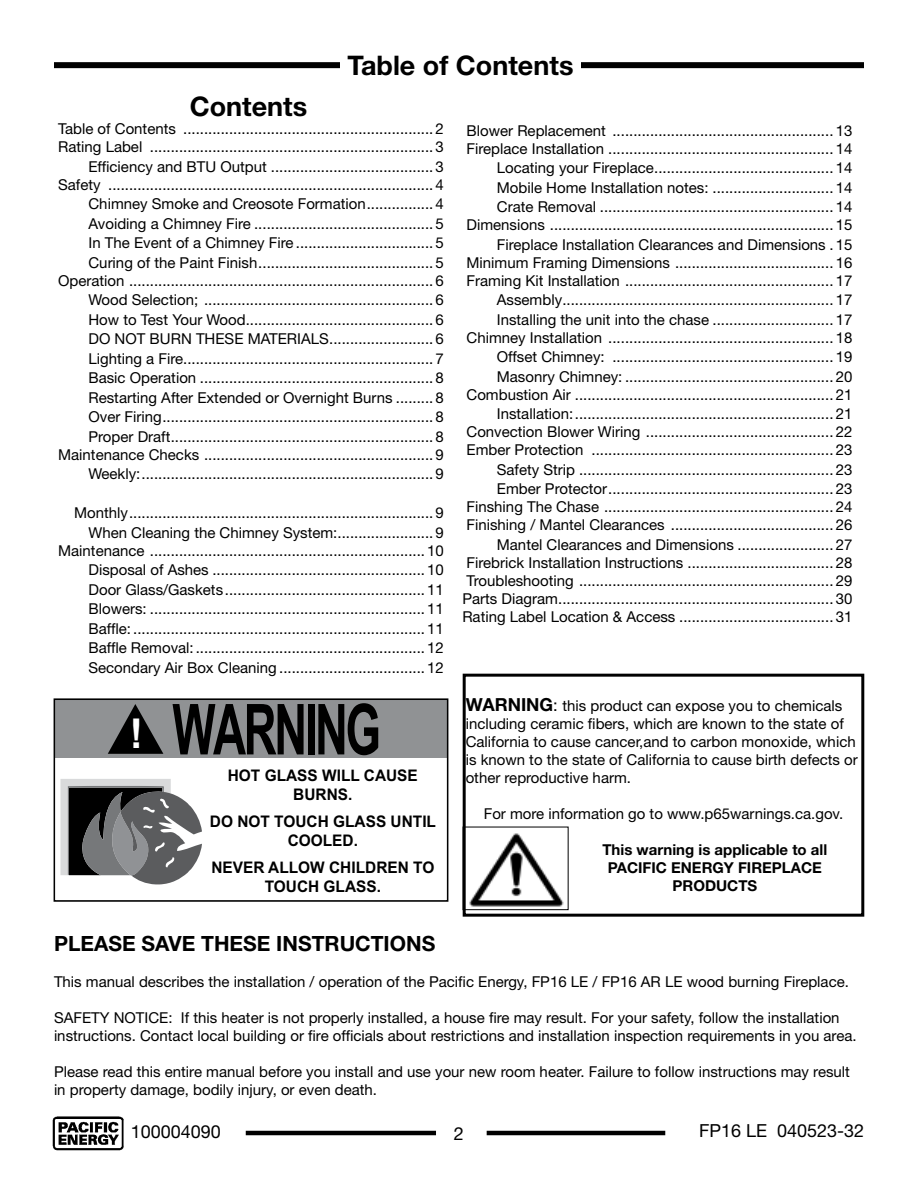
<style>
.page{position:relative;width:918px;height:1188px;background:#fff}
.page>*{position:absolute;margin:0;border:0;box-sizing:border-box;transform-origin:0 0}
.t1{font:700 70.35px "Arial Narrow";letter-spacing:-.045em;color:#000;scale:.79 1}
.t2{font:700 27px "Helvetica Neue LT Std";color:#000}
.t3{font:700 21px "Helvetica Neue LT Std";color:#000}
.t4{font:18px "Helvetica Neue LT Std";color:#000}
.t5{font:700 16.05px/19.2px "Arial";color:#000;text-align:center}
.t6{font:15px/19.5px "Helvetica Neue LT Std";color:#000}
.t7{font:700 15px/18px "Helvetica Neue LT Std";color:#000;text-align:center}
.s1{font-family:"Arial";font-size:41.1px;color:#fff}
.s2{font-weight:700;font-size:18px}
.s3{font-size:16.5px}
</style>
<div class="page">
<div style="left:54px;top:62px;width:810px;height:6px;background:#000"></div>
<div style="left:340px;top:60px;width:241px;height:19px;background:#fff"></div>
<div style="left:55px;top:699px;width:393px;height:59px;background:#909294"></div>
<div style="left:54px;top:698px;width:394px;height:204px;border:2px solid #000"></div>
<svg style="left:60px;top:779px;width:142px;height:105px"></svg>
<svg style="left:108px;top:704px;width:55px;height:50px"></svg>
<div style="left:463px;top:674px;width:401px;height:243px;border:3px solid #000"></div>
<img style="left:469px;top:833px;width:95px;height:74px">
<div style="left:463px;top:827px;width:106px;height:83px;border:1px solid #000"></div>
<img style="left:52px;top:1116px;width:72px;height:35px">
<hr style="left:246px;top:1131px;width:190px;height:4px;background:#000">
<hr style="left:487px;top:1131px;width:178px;height:4px;background:#000">
<h2 class="t2" style="left:348px;top:49px;width:227px">Table of Contents</h2>
<h2 class="t2" style="left:190px;top:90px;width:119px">Contents</h2>
<p class="t6" style="left:58px;top:120px;width:387px;line-height:18px">Table of Contents ............................................................ 2<br>Rating Label .................................................................... 3</p>
<p class="t6" style="left:58px;top:157px;width:387px;line-height:18px;text-align:right">Efficiency and BTU Output ....................................... 3<br>Safety .............................................................................. 4</p>
<p class="t6" style="left:89px;top:194px;width:357px;text-align:justify">Chimney Smoke and Creosote Formation................ 4<br>Avoiding a Chimney Fire ........................................... 5<br>In The Event of a Chimney Fire ................................. 5<br>Curing of the Paint Finish.......................................... 5</p>
<p class="t6" style="left:89px;top:271px;width:357px;text-align:justify;text-indent:-30px">Operation ......................................................................... 6<br>Wood Selection; ....................................................... 6<br>How to Test Your Wood............................................. 6<br>DO NOT BURN THESE MATERIALS......................... 6<br>Lighting a Fire............................................................ 7<br>Basic Operation ........................................................ 8<br>Restarting After Extended or Overnight Burns ......... 8<br>Over Firing................................................................. 8<br>Proper Draft............................................................... 8</p>
<p class="t6" style="left:58px;top:445px;width:387px;text-align:right">Maintenance Checks ....................................................... 9<br>Weekly:...................................................................... 9</p>
<p class="t6" style="left:74px;top:503px;width:371px;text-align:right">Monthly......................................................................... 9<br>When Cleaning the Chimney System:....................... 9</p>
<p class="t6" style="left:89px;top:541px;width:357px;text-align:justify;text-indent:-30px">Maintenance .................................................................. 10<br>Disposal of Ashes ................................................... 10<br>Door Glass/Gaskets................................................ 11<br>Blowers: .................................................................. 11<br>Baffle: ...................................................................... 11<br>Baffle Removal:....................................................... 12<br>Secondary Air Box Cleaning ................................... 12</p>
<p class="t6" style="left:467px;top:121px;width:387px;line-height:18px">Blower Replacement ..................................................... 13<br>Fireplace Installation ...................................................... 14</p>
<p class="t6" style="left:497px;top:158px;width:357px;text-align:justify">Locating your Fireplace........................................... 14<br>Mobile Home Installation notes: ............................. 14<br>Crate Removal ........................................................ 14</p>
<p class="t6" style="left:467px;top:215px;width:387px;text-align:right">Dimensions .................................................................... 15<br>Fireplace Installation Clearances and Dimensions . 15</p>
<p class="t6" style="left:467px;top:253px;width:387px;line-height:18px">Minimum Framing Dimensions ...................................... 16<br>Framing Kit Installation .................................................. 17</p>
<p class="t6" style="left:497px;top:290px;width:357px">Assembly................................................................. 17<br>Installing the unit into the chase ............................. 17</p>
<p class="t6" style="left:497px;top:328px;width:357px;text-align:justify;text-indent:-30px">Chimney Installation ...................................................... 18<br>Offset Chimney: ..................................................... 19<br>Masonry Chimney: .................................................. 20</p>
<p class="t6" style="left:467px;top:385px;width:387px;text-align:right">Combustion Air .............................................................. 21<br>Installation:.............................................................. 21</p>
<p class="t6" style="left:467px;top:423px;width:387px;line-height:18px">Convection Blower Wiring ............................................. 22<br>Ember Protection .......................................................... 23</p>
<p class="t6" style="left:497px;top:460px;width:357px">Safety Strip ............................................................. 23<br>Ember Protector...................................................... 23</p>
<p class="t6" style="left:467px;top:498px;width:387px;line-height:18px">Finshing The Chase ....................................................... 24<br>Finishing / Mantel Clearances ....................................... 26</p>
<p class="t6" style="left:462px;top:535px;width:391px;line-height:18px;text-align:justify;text-indent:34px">Mantel Clearances and Dimensions ....................... 27<br>Firebrick Installation Instructions ................................... 28<br>Troubleshooting ............................................................. 29<br>Parts Diagram.................................................................. 30<br>Rating Label Location &amp; Access ..................................... 31</p>
<h1 class="t1" style="left:130px;top:676px;width:319px"><span class="s1">!</span> WARNING</h1>
<p class="t6" style="left:466px;top:697px;width:394px;line-height:18px"><span class="s2">WARNING</span><span class="s3">:</span> this product can expose you to chemicals including ceramic fibers, which are known to the state of California to cause cancer,and to carbon monoxide, which is known to the state of California to cause birth defects or other reproductive harm.</p>
<p class="t6" style="left:484px;top:804px;width:361px">For more information go to www.p65warnings.ca.gov.</p>
<p class="t7" style="left:602px;top:840px;width:226px">This warning is applicable to all<br>PACIFIC ENERGY FIREPLACE<br>PRODUCTS</p>
<p class="t5" style="left:228px;top:766px;width:192px">HOT GLASS WILL CAUSE<br>BURNS.</p>
<p class="t5" style="left:210px;top:812px;width:228px">DO NOT TOUCH GLASS UNTIL<br>COOLED.</p>
<p class="t5" style="left:211px;top:859px;width:224px">NEVER ALLOW CHILDREN TO<br>TOUCH GLASS.</p>
<h3 class="t3" style="left:54px;top:931px;width:383px">PLEASE SAVE THESE INSTRUCTIONS</h3>
<p class="t6" style="left:54px;top:972px;width:796px">This manual describes the installation / operation of the Pacific Energy, FP16 LE / FP16 AR LE wood burning Fireplace.</p>
<p class="t6" style="left:54px;top:1009px;width:804px;line-height:18px">SAFETY NOTICE: If this heater is not properly installed, a house fire may result. For your safety, follow the installation instructions. Contact local building or fire officials about restrictions and installation inspection requirements in you area.</p>
<p class="t6" style="left:54px;top:1063px;width:797px;line-height:18px">Please read this entire manual before you install and use your new room heater. Failure to follow instructions may result in property damage, bodily injury, or even death.</p>
<p class="t4" style="left:131px;top:1121px;width:92px">100004090</p>
<p class="t4" style="left:454px;top:1123px;width:12px">2</p>
<p class="t4" style="left:699px;top:1120px;width:167px">FP16 LE 040523-32</p>
</div>
